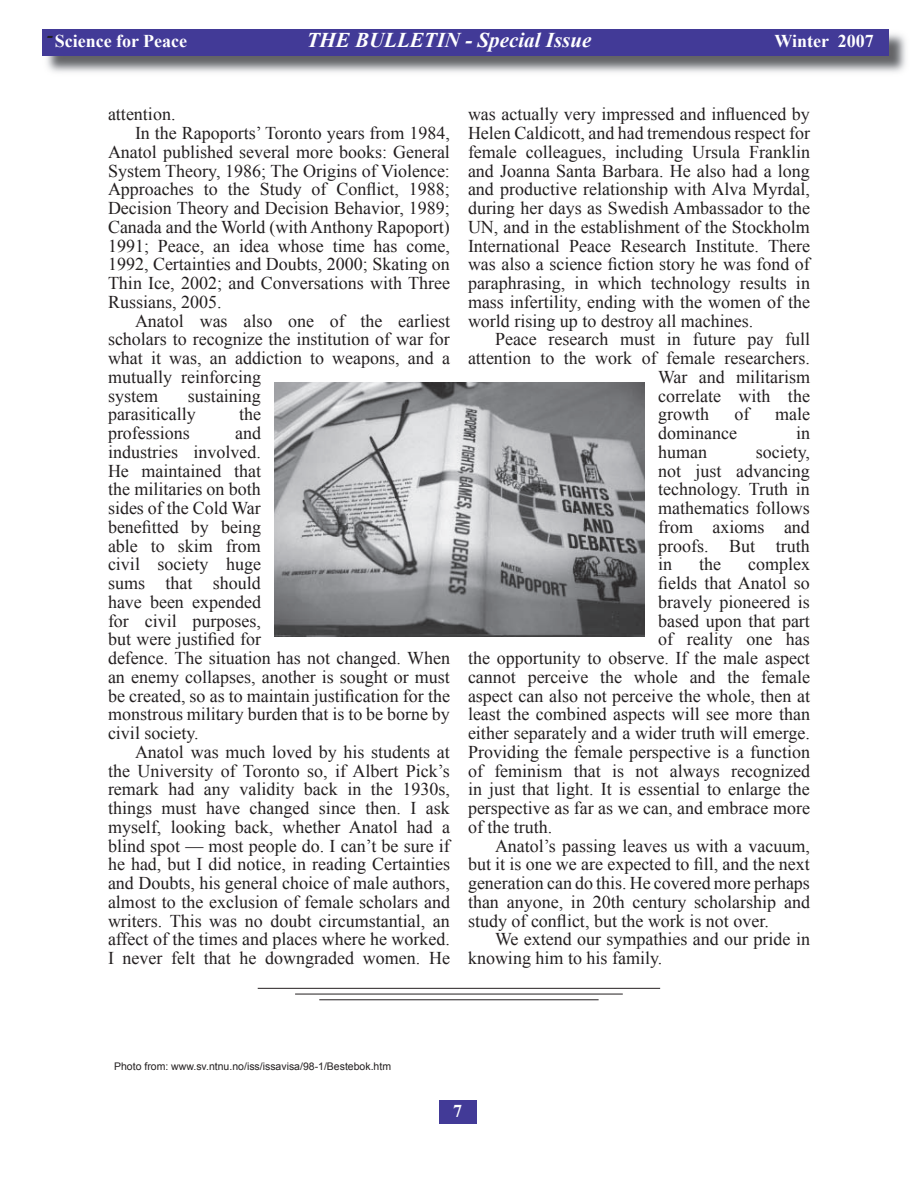
<style>
.page{position:relative;width:918px;height:1188px;background:#fff}
.page>*{position:absolute;margin:0;border:0;box-sizing:border-box;transform-origin:0 0}
.t1{font:italic 700 21px "Times New Roman";color:#fff}
.t2{font:18px/18.8px "Times New Roman";color:#231f20;text-align:justify}
.t3{font:700 18px "Times New Roman";color:#fff}
.t4{font:10.5px "Arial";color:#231f20}
</style>
<div class="page">
<div style="left:439px;top:1100px;width:38px;height:23px;background:#423a97"></div>
<img style="left:46px;top:33px;width:860px;height:40px">
<div style="left:43px;top:29px;width:846px;height:27px;background:#423a97"></div>
<img style="left:274px;top:382px;width:371px;height:254px">
<hr style="left:258px;top:988px;width:402px;height:1px;background:#231f20">
<hr style="left:295px;top:994px;width:328px;height:1px;background:#231f20">
<hr style="left:319px;top:999px;width:280px;height:1px;background:#231f20">
<p class="t3" style="left:47px;top:31px;width:142px"><sup>-</sup> Science for Peace</p>
<p class="t1" style="left:307px;top:28px;width:286px">THE BULLETIN - Special Issue</p>
<p class="t3" style="left:774px;top:31px;width:101px">Winter 2007</p>
<p class="t2" style="left:108px;top:105px;width:69px">attention.</p>
<p class="t2" style="left:135px;top:124px;width:317px">In the Rapoports’ Toronto years from 1984,</p>
<p class="t2" style="left:108px;top:142px;width:343px">Anatol published several more books: General</p>
<p class="t2" style="left:108px;top:161px;width:344px">System Theory, 1986; The Origins of Violence:</p>
<p class="t2" style="left:108px;top:180px;width:343px">Approaches to the Study of Conflict, 1988;</p>
<p class="t2" style="left:108px;top:199px;width:343px">Decision Theory and Decision Behavior, 1989;</p>
<p class="t2" style="left:108px;top:217px;width:343px">Canada and the World (with Anthony Rapoport)</p>
<p class="t2" style="left:108px;top:236px;width:344px">1991; Peace, an idea whose time has come,</p>
<p class="t2" style="left:108px;top:255px;width:343px">1992, Certainties and Doubts, 2000; Skating on</p>
<p class="t2" style="left:108px;top:274px;width:344px">Thin Ice, 2002; and Conversations with Three</p>
<p class="t2" style="left:108px;top:292px;width:115px">Russians, 2005.</p>
<p class="t2" style="left:135px;top:311px;width:317px">Anatol was also one of the earliest</p>
<p class="t2" style="left:108px;top:330px;width:343px">scholars to recognize the institution of war for</p>
<p class="t2" style="left:108px;top:349px;width:344px">what it was, an addiction to weapons, and a</p>
<p class="t2" style="left:108px;top:367px;width:155px">mutually reinforcing</p>
<p class="t2" style="left:108px;top:386px;width:52px">system</p>
<p class="t2" style="left:108px;top:386px;width:154px;text-indent:80px">sustaining parasitically</p>
<p class="t2" style="left:239px;top:405px;width:23px">the</p>
<p class="t2" style="left:108px;top:424px;width:83px">professions</p>
<p class="t2" style="left:108px;top:424px;width:344px;text-align:left;text-indent:127px">and<br>industries involved.<br>He maintained that<br>the militaries on both<br>sides of the Cold War<br>benefitted by being<br>able to skim from<br>civil society huge<br>sums that should<br>have been expended<br>for civil purposes,<br>but were justified for<br>defence. The situation has not changed. When an enemy collapses, another is sought or must be created, so as to maintain justification for the monstrous military burden that is to be borne by civil society.</p>
<p class="t2" style="left:108px;top:742px;width:344px;text-indent:27px">Anatol was much loved by his students at the University of Toronto so, if Albert Pick’s remark had any validity back in the 1930s, things must have changed since then. I ask myself, looking back, whether Anatol had a blind spot — most people do. I can’t be sure if he had, but I did notice, in reading Certainties and Doubts, his general choice of male authors, almost to the exclusion of female scholars and writers. This was no doubt circumstantial, an affect of the times and places where he worked.<br>I never felt that he downgraded women. He</p>
<p class="t2" style="left:468px;top:105px;width:344px">was actually very impressed and influenced by Helen Caldicott, and had tremendous respect for female colleagues, including Ursula Franklin and Joanna Santa Barbara. He also had a long and productive relationship with Alva Myrdal, during her days as Swedish Ambassador to the UN, and in the establishment of the Stockholm International Peace Research Institute. There was also a science fiction story he was fond of paraphrasing, in which technology results in mass infertility, ending with the women of the world rising up to destroy all machines.</p>
<p class="t2" style="left:495px;top:330px;width:317px">Peace research must in future pay full</p>
<p class="t2" style="left:468px;top:349px;width:343px">attention to the work of female researchers.</p>
<p class="t2" style="left:658px;top:367px;width:153px">War and militarism</p>
<p class="t2" style="left:658px;top:386px;width:153px">correlate with the</p>
<p class="t2" style="left:658px;top:405px;width:52px">growth</p>
<p class="t2" style="left:735px;top:405px;width:16px">of</p>
<p class="t2" style="left:775px;top:405px;width:36px">male</p>
<p class="t2" style="left:658px;top:424px;width:80px">dominance</p>
<p class="t2" style="left:796px;top:424px;width:16px">in</p>
<p class="t2" style="left:658px;top:442px;width:50px">human</p>
<p class="t2" style="left:658px;top:442px;width:153px;text-indent:98px">society, not just advancing technology. Truth in mathematics follows from axioms and proofs. But truth in</p>
<p class="t2" style="left:699px;top:555px;width:23px">the</p>
<p class="t2" style="left:748px;top:555px;width:63px">complex</p>
<p class="t2" style="left:658px;top:574px;width:153px">fields that Anatol so</p>
<p class="t2" style="left:658px;top:592px;width:153px">bravely pioneered is</p>
<p class="t2" style="left:658px;top:611px;width:153px">based upon that part</p>
<p class="t2" style="left:658px;top:630px;width:153px">of reality one has</p>
<p class="t2" style="left:468px;top:649px;width:344px">the opportunity to observe. If the male aspect</p>
<p class="t2" style="left:468px;top:667px;width:343px">cannot perceive the whole and the female</p>
<p class="t2" style="left:468px;top:686px;width:344px">aspect can also not perceive the whole, then at</p>
<p class="t2" style="left:468px;top:705px;width:344px">least the combined aspects will see more than</p>
<p class="t2" style="left:468px;top:724px;width:343px">either separately and a wider truth will emerge.</p>
<p class="t2" style="left:468px;top:742px;width:344px">Providing the female perspective is a function</p>
<p class="t2" style="left:468px;top:761px;width:343px">of feminism that is not always recognized</p>
<p class="t2" style="left:468px;top:780px;width:343px">in just that light. It is essential to enlarge the</p>
<p class="t2" style="left:468px;top:799px;width:344px">perspective as far as we can, and embrace more</p>
<p class="t2" style="left:468px;top:817px;width:86px">of the truth.</p>
<p class="t2" style="left:495px;top:836px;width:317px">Anatol’s passing leaves us with a vacuum,</p>
<p class="t2" style="left:468px;top:855px;width:343px">but it is one we are expected to fill, and the next</p>
<p class="t2" style="left:468px;top:874px;width:344px">generation can do this. He covered more perhaps</p>
<p class="t2" style="left:468px;top:892px;width:343px">than anyone, in 20th century scholarship and</p>
<p class="t2" style="left:468px;top:911px;width:302px">study of conflict, but the work is not over.</p>
<p class="t2" style="left:495px;top:930px;width:317px">We extend our sympathies and our pride in</p>
<p class="t2" style="left:468px;top:949px;width:196px">knowing him to his family.</p>
<p class="t4" style="left:114px;top:1061px;width:279px">Photo from: www.sv.ntnu.no/iss/issavisa/98-1/Bestebok.htm</p>
<p class="t3" style="left:453px;top:1100px;width:10px">7</p>
</div>
